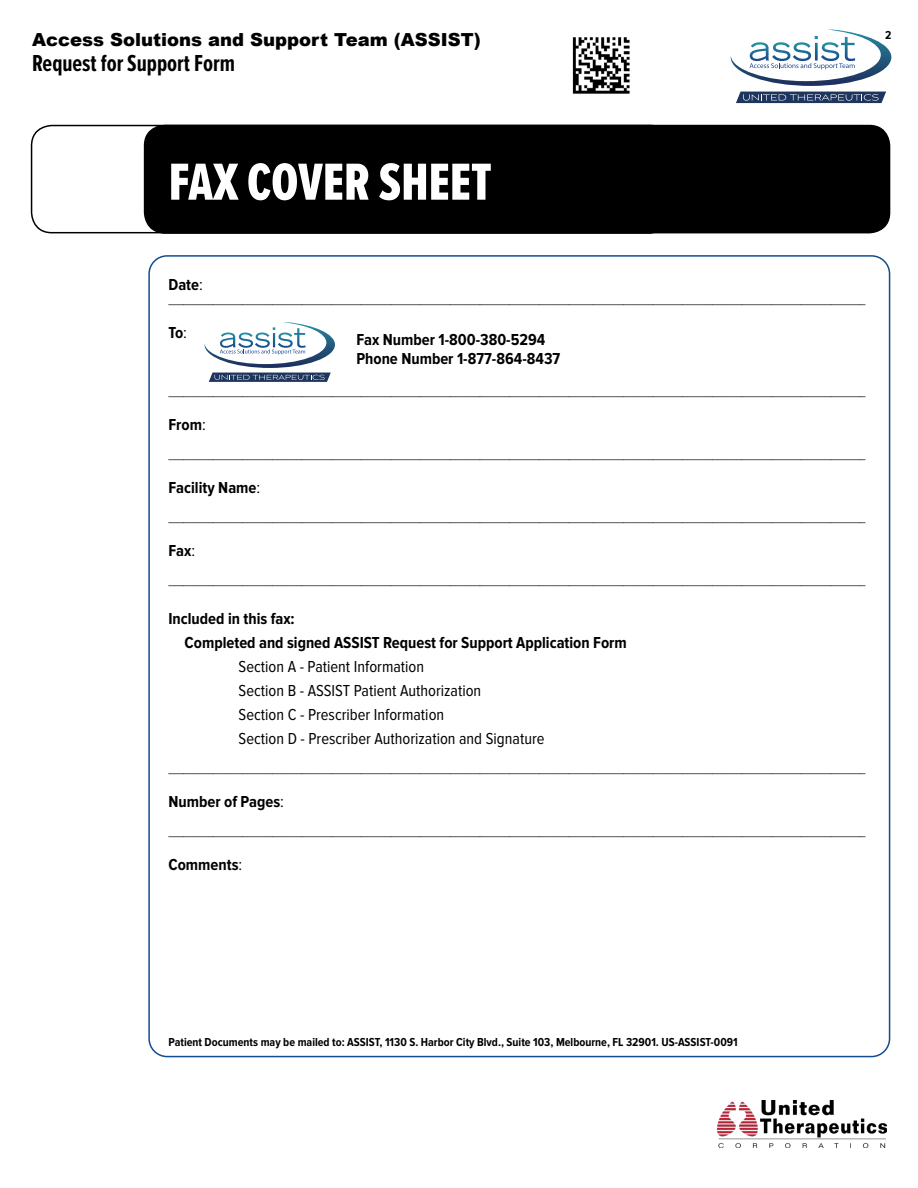
<style>
.page{position:relative;width:918px;height:1188px;background:#fff}
.page>*{position:absolute;margin:0;border:0;box-sizing:border-box;transform-origin:0 0}
.t1{font:54px "Proxima Nova Ex Cn Extrabld";color:#fff}
.t2{font:700 24px "Proxima Nova Ex Cn";color:#000}
.t3{font:900 18px "Arial";color:#000}
.t4{font:700 16.5px/24px "Proxima Nova Cond";color:#000}
.t5{font:16.5px/24px "Proxima Nova Cond";color:#000}
.t6{font:12px "Proxima Nova Cond";color:#000}
.t7{font:700 12px "Proxima Nova Cond";color:#000}
.s1{font-weight:400}
</style>
<div class="page">
<img style="left:718px;top:1101px;width:169px;height:47px">
<svg style="left:731px;top:30px;width:160px;height:56px"></svg>
<svg style="left:736px;top:92px;width:150px;height:11px;background:#3d5174"></svg>
<svg style="left:30px;top:124px;width:861px;height:110px;background:#232323"></svg>
<svg style="left:205px;top:322px;width:130px;height:60px"></svg>
<img style="left:572px;top:37px;width:58px;height:57px">
<h3 class="t3" style="left:32px;top:26px;width:450px">Access Solutions and Support Team (ASSIST)</h3>
<h2 class="t2" style="left:32px;top:46px;width:204px">Request for Support Form</h2>
<p class="t7" style="left:885px;top:30px;width:8px">2</p>
<h1 class="t1" style="left:169px;top:143px;width:325px">FAX COVER SHEET</h1>
<h3 class="t4" style="left:168px;top:273px;width:36px">Date<span class="s1">:</span></h3>
<p class="t6" style="left:168px;top:295px;width:699px">_____________________________________________________________________________________________________________________________________________</p>
<h3 class="t4" style="left:168px;top:321px;width:20px">To<span class="s1">:</span></h3>
<h3 class="t4" style="left:356px;top:330px;width:205px;line-height:19.8px">Fax Number 1-800-380-5294<br>Phone Number 1-877-864-8437</h3>
<p class="t6" style="left:168px;top:386px;width:699px">_____________________________________________________________________________________________________________________________________________</p>
<h3 class="t4" style="left:168px;top:413px;width:39px">From<span class="s1">:</span></h3>
<p class="t6" style="left:168px;top:449px;width:699px">_____________________________________________________________________________________________________________________________________________</p>
<h3 class="t4" style="left:168px;top:476px;width:93px">Facility Name<span class="s1">:</span></h3>
<p class="t6" style="left:168px;top:512px;width:699px">_____________________________________________________________________________________________________________________________________________</p>
<h3 class="t4" style="left:168px;top:539px;width:28px">Fax<span class="s1">:</span></h3>
<p class="t6" style="left:168px;top:575px;width:699px">_____________________________________________________________________________________________________________________________________________</p>
<h3 class="t4" style="left:185px;top:608px;width:444px;text-indent:-16px">Included in this fax:<br>Completed and signed ASSIST Request for Support Application Form</h3>
<h3 class="t5" style="left:239px;top:656px;width:307px">Section A - Patient Information<br>Section B - ASSIST Patient Authorization<br>Section C - Prescriber Information<br>Section D - Prescriber Authorization and Signature</h3>
<p class="t6" style="left:168px;top:764px;width:699px">_____________________________________________________________________________________________________________________________________________</p>
<h3 class="t4" style="left:168px;top:791px;width:117px">Number of Pages<span class="s1">:</span></h3>
<p class="t6" style="left:168px;top:827px;width:699px">_____________________________________________________________________________________________________________________________________________</p>
<h3 class="t4" style="left:168px;top:854px;width:75px">Comments<span class="s1">:</span></h3>
<p class="t7" style="left:168px;top:1036px;width:571px">Patient Documents may be mailed to: ASSIST, 1130 S. Harbor City Blvd., Suite 103, Melbourne, FL 32901. US-ASSIST-0091</p>
</div>
